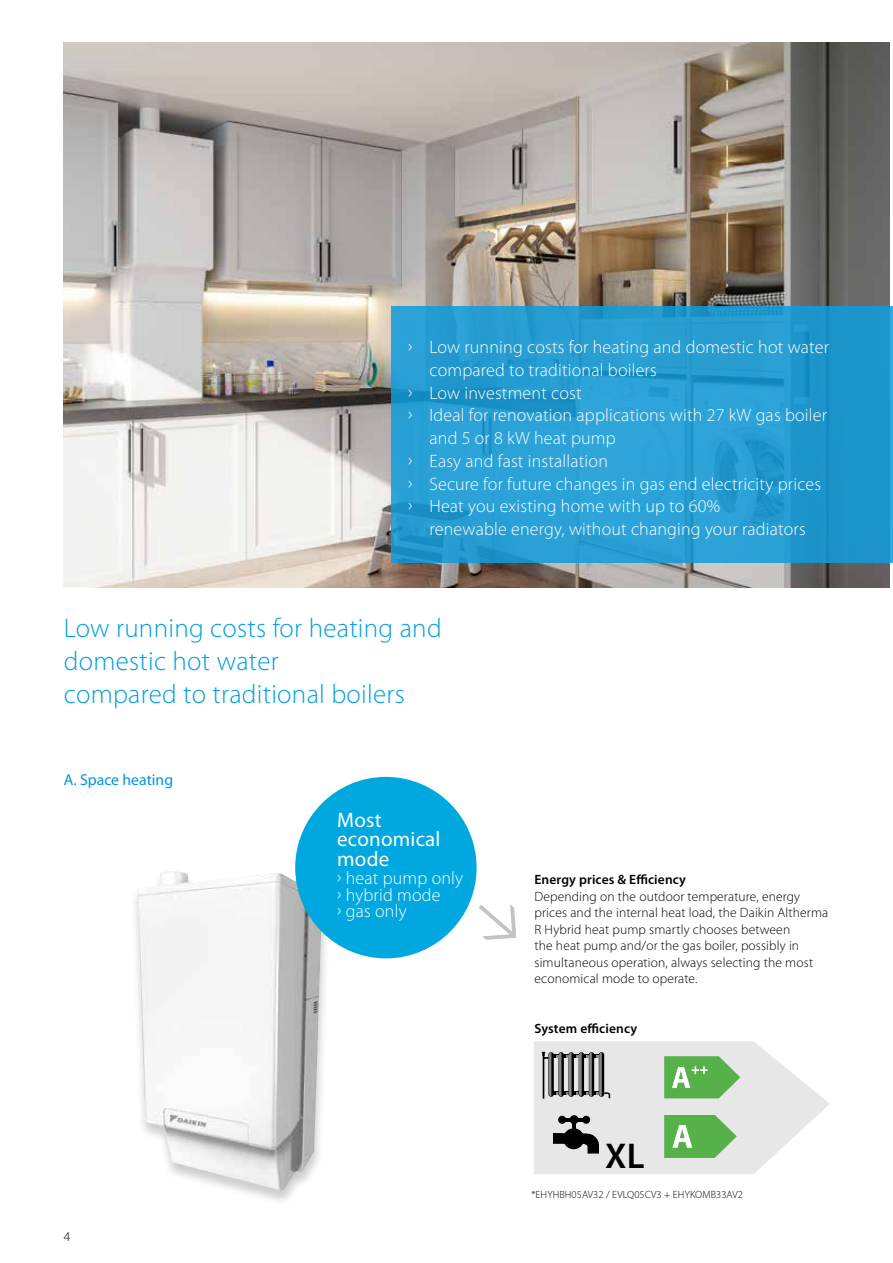
<style>
.page{position:relative;width:893px;height:1263px;background:#fff}
.page>*{position:absolute;margin:0;border:0;box-sizing:border-box;transform-origin:0 0}
.t1{font:600 36px "Myriad Pro";color:#000}
.t2{font:300 27px/33px "Myriad Pro";letter-spacing:.01em;color:#009fde}
.t3{font:21px/19.5px "Myriad Pro";letter-spacing:.01em;color:#fff}
.t4{font:300 18px/16.5px "Myriad Pro";letter-spacing:.01em;color:#fff}
.t5{font:15.75px "Myriad Pro";color:#0095d8}
.t6{font:300 13.5px/16.5px "Myriad Pro";letter-spacing:.01em;color:#000}
.t7{font:600 13.5px "Myriad Pro";letter-spacing:.01em;color:#000}
.t8{font:300 10.5px "Myriad Pro";letter-spacing:.01em;color:#000}
</style>
<div class="page">
<div style="left:131px;top:871px;width:200px;height:336px;background:#000;opacity:.2"></div>
<img style="left:137px;top:871px;width:185px;height:320px">
<img style="left:64px;top:43px;width:826px;height:544px">
<div style="left:295px;top:777px;width:182px;height:181px;background:#00a8df;border-radius:50%"></div>
<svg style="left:479px;top:904px;width:37px;height:36px"></svg>
<svg style="left:391px;top:307px;width:502px;height:256px;background:#259cd1"></svg>
<svg style="left:534px;top:1041px;width:296px;height:133px;background:#cbd6ca"></svg>
<p class="t4" style="left:408px;top:339px;width:422px">ū Low running costs for heating and domestic hot water</p>
<p class="t4" style="left:429px;top:361px;width:229px">compared to traditional boilers</p>
<p class="t4" style="left:408px;top:384px;width:175px">ū Low investment cost</p>
<p class="t4" style="left:408px;top:407px;width:420px">ū Ideal for renovation applications with 27 kW gas boiler</p>
<p class="t4" style="left:429px;top:430px;width:188px">and 5 or 8 kW heat pump</p>
<p class="t4" style="left:408px;top:452px;width:201px">ū Easy and fast installation</p>
<p class="t4" style="left:408px;top:475px;width:415px">ū Secure for future changes in gas end electricity prices</p>
<p class="t4" style="left:408px;top:498px;width:313px">ū Heat you existing home with up to 60%</p>
<p class="t4" style="left:429px;top:521px;width:378px">renewable energy, without changing your radiators</p>
<h2 class="t2" style="left:64px;top:611px;width:379px">Low running costs for heating and domestic hot water<br>compared to traditional boilers</h2>
<p class="t5" style="left:64px;top:770px;width:111px">A. Space heating</p>
<p class="t6" style="left:64px;top:1228px;width:8px">4</p>
<p class="t3" style="left:337px;top:810px;width:105px">Most economical mode</p>
<p class="t4" style="left:337px;top:870px;width:127px">ū heat pump only ū hybrid mode<br>ū gas only</p>
<p class="t7" style="left:534px;top:871px;width:153px">Energy prices &amp; Efficiency</p>
<p class="t6" style="left:534px;top:888px;width:295px">Depending on the outdoor temperature, energy prices and the internal heat load, the Daikin Altherma R Hybrid heat pump smartly chooses between<br>the heat pump and/or the gas boiler, possibly in simultaneous operation, always selecting the most economical mode to operate.</p>
<p class="t7" style="left:534px;top:1019px;width:104px">System efficiency</p>
<h1 class="t1" style="left:605px;top:1133px;width:41px">XL</h1>
<p class="t8" style="left:531px;top:1188px;width:213px">*EHYHBH05AV32 / EVLQ05CV3 + EHYKOMB33AV2</p>
</div>
